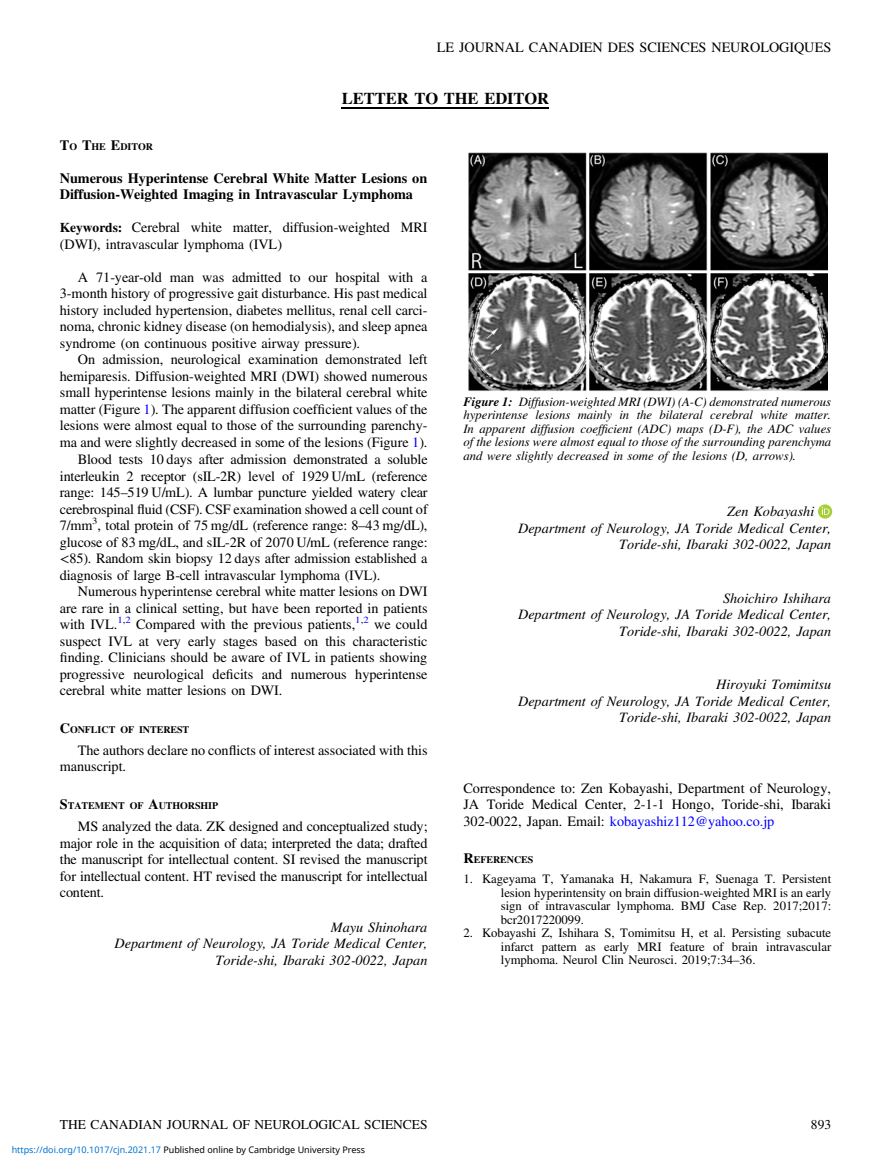
<style>
.page{position:relative;width:891px;height:1174px;background:#fff}
.page>*{position:absolute;margin:0;border:0;box-sizing:border-box;transform-origin:0 0}
.t1{font:16.5px "Adv OT9 d 60 b 855.B";color:#000}
.t2{font:14.25px/16.5px "Adv O Tf 9433 e 2 d";color:#000}
.t3{font:14.25px/16.6px "Adv O Tb 4 af 3 d 5 d.I";color:#000;text-align:right}
.t4{font:14.25px/16.5px "Adv OT9 d 60 b 855.B";color:#000}
.t5{font:13.5px "Adv O Tf 9433 e 2 d";color:#000}
.t6{font:12.75px/13.5px "Adv O Tf 9433 e 2 d";color:#000;text-align:justify}
.t7{font:12.75px/13.5px "Adv O Tb 4 af 3 d 5 d.I";color:#000;text-align:justify}
.t8{font:9.9px "Adv OT9 d 60 b 855.B";color:#000}
.t9{font:9px "Noto Sans";color:#000}
.s1{font-size:14.25px}
.s2{font-family:"Adv OT9 d 60 b 855.B";font-size:13.5px}
.s3{color:#00f}
.s4{font-family:"Adv O Tf 9433 e 2 d+fb"}
.s5{font-style:inherit}
.s6{font-family:"Adv OT8608 a 8 d 1"}
.s7{font-family:"Adv OT564 e 738 a.BI"}
.s8{font-family:"Adv O Tb 4 af 3 d 5 d.I+fb"}
.s9{color:#0172cf}
</style>
<div class="page">
<svg style="left:818px;top:504px;width:14px;height:14px"></svg>
<svg style="left:822px;top:507px;width:7px;height:8px"></svg>
<hr style="left:342px;top:107px;width:207px;height:2px;background:#000">
<img style="left:468px;top:152px;width:359px;height:239px">
<p class="t2" style="left:437px;top:40px;width:396px">LE JOURNAL CANADIEN DES SCIENCES NEUROLOGIQUES</p>
<p class="t1" style="left:342px;top:93px;width:209px">LETTER TO THE EDITOR</p>
<p class="t8" style="left:60px;top:143px;width:95px"><span class="s1">T</span>O <span class="s1">T</span>HE <span class="s1">E</span>DITOR</p>
<p class="t4" style="left:60px;top:171px;width:369px">Numerous Hyperintense Cerebral White Matter Lesions on<br>Diffusion-Weighted Imaging in Intravascular Lymphoma</p>
<p class="t2" style="left:60px;top:221px;width:369px"><span class="s2">Keywords:</span> Cerebral white matter, diffusion-weighted MRI (DWI), intravascular lymphoma (IVL)</p>
<p class="t2" style="left:78px;top:270px;width:351px">A 71-year-old man was admitted to our hospital with a</p>
<p class="t2" style="left:60px;top:286px;width:369px">3-month history of progressive gait disturbance. His past medical</p>
<p class="t2" style="left:60px;top:303px;width:369px">history included hypertension, diabetes mellitus, renal cell carci-</p>
<p class="t2" style="left:60px;top:319px;width:369px">noma, chronic kidney disease (on hemodialysis), and sleep apnea</p>
<p class="t2" style="left:60px;top:336px;width:302px">syndrome (on continuous positive airway pressure).</p>
<p class="t2" style="left:78px;top:352px;width:351px">On admission, neurological examination demonstrated left</p>
<p class="t2" style="left:60px;top:369px;width:369px">hemiparesis. Diffusion-weighted MRI (DWI) showed numerous</p>
<p class="t2" style="left:60px;top:385px;width:369px">small hyperintense lesions mainly in the bilateral cerebral white</p>
<p class="t2" style="left:60px;top:402px;width:369px">matter (Figure <span class="s3">1</span>). The apparent diffusion coef<span class="s4">fi</span>cient values of the</p>
<p class="t2" style="left:60px;top:418px;width:369px">lesions were almost equal to those of the surrounding parenchy-</p>
<p class="t2" style="left:60px;top:435px;width:369px">ma and were slightly decreased in some of the lesions (Figure <span class="s3">1</span>).</p>
<p class="t2" style="left:78px;top:453px;width:351px">Blood tests 10 days after admission demonstrated a soluble</p>
<p class="t2" style="left:60px;top:469px;width:369px">interleukin 2 receptor (sIL-2R) level of 1929 U/mL (reference</p>
<p class="t2" style="left:60px;top:486px;width:369px">range: 145<span class="s5">–</span>519 U/mL). A lumbar puncture yielded watery clear</p>
<p class="t2" style="left:60px;top:502px;width:369px">cerebrospinal <span class="s4">fl</span>uid (CSF). CSF examination showed a cell count of</p>
<p class="t2" style="left:60px;top:519px;width:369px">7/mm<sup>3</sup>, total protein of 75 mg/dL (reference range: 8<span class="s5">–</span>43 mg/dL),</p>
<p class="t2" style="left:60px;top:535px;width:369px">glucose of 83 mg/dL, and sIL-2R of 2070 U/mL (reference range:</p>
<p class="t2" style="left:60px;top:552px;width:369px"><span class="s6">&lt;</span>85). Random skin biopsy 12 days after admission established a</p>
<p class="t2" style="left:60px;top:568px;width:322px">diagnosis of large B-cell intravascular lymphoma (IVL).</p>
<p class="t2" style="left:78px;top:585px;width:351px">Numerous hyperintense cerebral white matter lesions on DWI</p>
<p class="t2" style="left:60px;top:601px;width:369px">are rare in a clinical setting, but have been reported in patients</p>
<p class="t2" style="left:60px;top:618px;width:369px">with IVL.<sup>1</sup><sup>,</sup><sup>2</sup> Compared with the previous patients,<sup>1</sup><sup>,</sup><sup>2</sup> we could</p>
<p class="t2" style="left:60px;top:634px;width:369px">suspect IVL at very early stages based on this characteristic</p>
<p class="t2" style="left:60px;top:651px;width:369px"><span class="s4">fi</span>nding. Clinicians should be aware of IVL in patients showing</p>
<p class="t2" style="left:60px;top:667px;width:369px">progressive neurological de<span class="s4">fi</span>cits and numerous hyperintense</p>
<p class="t2" style="left:60px;top:684px;width:224px">cerebral white matter lesions on DWI.</p>
<p class="t8" style="left:60px;top:726px;width:131px"><span class="s1">C</span>ONFLICT OF INTEREST</p>
<p class="t2" style="left:60px;top:743px;width:369px;text-indent:18px">The authors declare no con<span class="s4">fl</span>icts of interest associated with this manuscript.</p>
<p class="t8" style="left:60px;top:802px;width:160px"><span class="s1">S</span>TATEMENT OF <span class="s1">A</span>UTHORSHIP</p>
<p class="t2" style="left:60px;top:820px;width:369px;text-align:justify;text-indent:18px">MS analyzed the data. ZK designed and conceptualized study; major role in the acquisition of data; interpreted the data; drafted the manuscript for intellectual content. SI revised the manuscript for intellectual content. HT revised the manuscript for intellectual content.</p>
<p class="t3" style="left:115px;top:920px;width:314px">Mayu Shinohara<br>Department of Neurology, JA Toride Medical Center,<br>Toride-shi, Ibaraki 302-0022, Japan</p>
<p class="t7" style="left:463px;top:396px;width:369px"><span class="s7">Figure 1:</span> Diffusion-weighted MRI (DWI) (A-C) demonstrated numerous hyperintense lesions mainly in the bilateral cerebral white matter.<br>In apparent diffusion coef<span class="s8">fi</span>cient (ADC) maps (D-F), the ADC values of the lesions were almost equal to those of the surrounding parenchyma and were slightly decreased in some of the lesions (D, arrows).</p>
<p class="t3" style="left:727px;top:504px;width:89px">Zen Kobayashi</p>
<p class="t3" style="left:518px;top:521px;width:314px">Department of Neurology, JA Toride Medical Center,</p>
<p class="t3" style="left:619px;top:538px;width:213px">Toride-shi, Ibaraki 302-0022, Japan</p>
<p class="t3" style="left:518px;top:591px;width:314px">Shoichiro Ishihara<br>Department of Neurology, JA Toride Medical Center,<br>Toride-shi, Ibaraki 302-0022, Japan</p>
<p class="t3" style="left:518px;top:677px;width:314px">Hiroyuki Tomimitsu<br>Department of Neurology, JA Toride Medical Center,<br>Toride-shi, Ibaraki 302-0022, Japan</p>
<p class="t2" style="left:463px;top:781px;width:369px;text-align:justify">Correspondence to: Zen Kobayashi, Department of Neurology, JA Toride Medical Center, 2-1-1 Hongo, Toride-shi, Ibaraki 302-0022, Japan. Email: <span class="s3">kobayashiz112@yahoo.co.jp</span></p>
<p class="t8" style="left:463px;top:856px;width:71px"><span class="s1">R</span>EFERENCES</p>
<p class="t6" style="left:501px;top:874px;width:332px;text-indent:-37px">1. Kageyama T, Yamanaka H, Nakamura F, Suenaga T. Persistent lesion hyperintensity on brain diffusion-weighted MRI is an early sign of intravascular lymphoma. BMJ Case Rep. 2017;2017: bcr2017220099.</p>
<p class="t6" style="left:501px;top:928px;width:332px;text-indent:-37px">2. Kobayashi Z, Ishihara S, Tomimitsu H, et al. Persisting subacute infarct pattern as early MRI feature of brain intravascular lymphoma. Neurol Clin Neurosci. 2019;7:34<span class="s5">–</span>36.</p>
<p class="t5" style="left:60px;top:1120px;width:369px">THE CANADIAN JOURNAL OF NEUROLOGICAL SCIENCES</p>
<p class="t5" style="left:811px;top:1120px;width:22px">893</p>
<p class="t9" style="left:12px;top:1143px;width:355px"><span class="s9">https://doi.org/10.1017/cjn.2021.17</span> Published online by Cambridge University Press</p>
</div>
